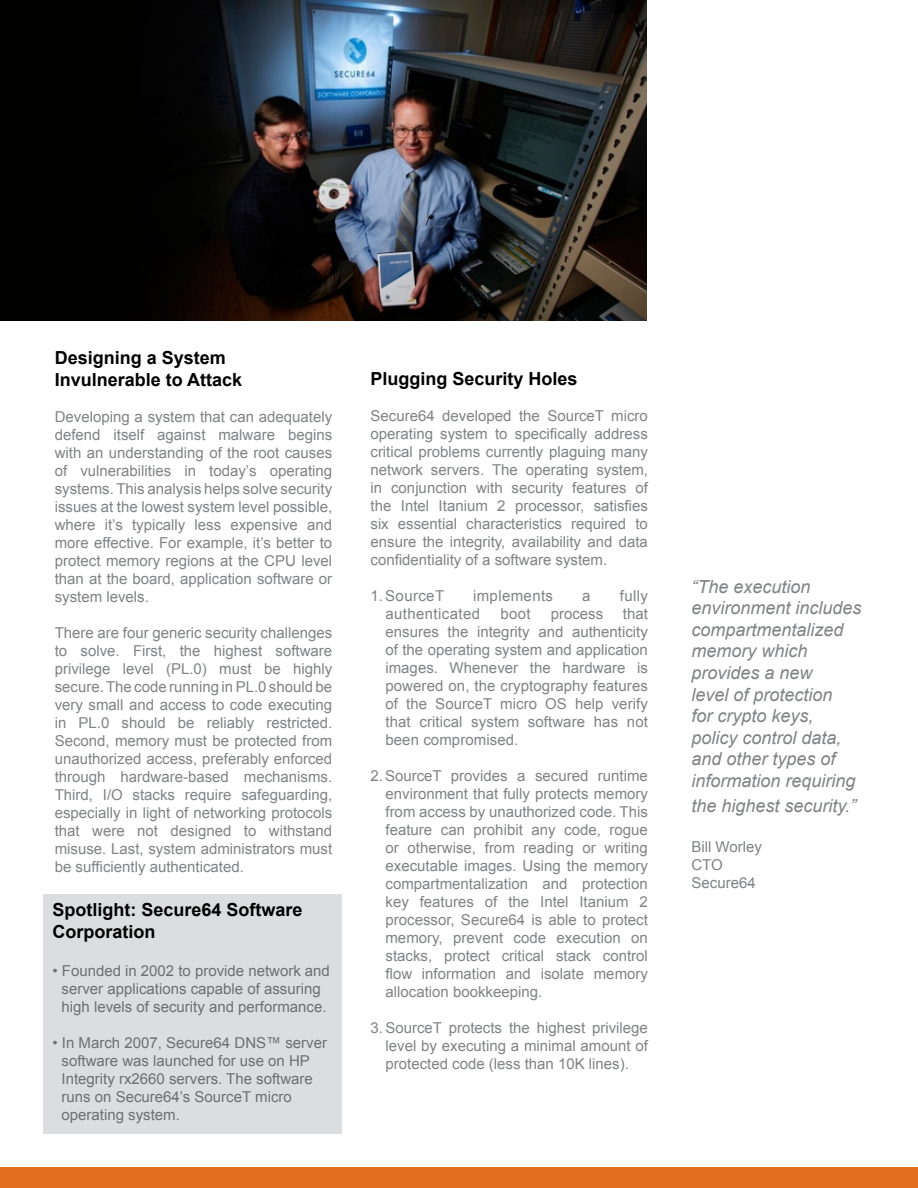
<style>
.page{position:relative;width:918px;height:1188px;background:#fff}
.page>*{position:absolute;margin:0;border:0;box-sizing:border-box;transform-origin:0 0}
.t1{font:italic 18px/21.6px "Arial";color:#808284}
.t2{font:700 18px/21.6px "Arial";color:#000}
.t3{font:15px/18px "Arial";color:#808284;text-align:justify}
.t4{font:15px/18px "Arial";color:#6d6f71;text-align:center}
.t5{font:15px "Arial";letter-spacing:.025em;color:#808284}
</style>
<div class="page">
<div style="left:0;top:1167px;width:918px;height:21px;background:#e36f1e"></div>
<div style="left:44px;top:894px;width:298px;height:240px;background:#dcddde"></div>
<img style="left:0;top:0;width:646px;height:321px">
<p class="t2" style="left:55px;top:348px;width:189px">Designing a System<br>Invulnerable to Attack</p>
<p class="t3" style="left:55px;top:408px;width:279px">Developing a system that can adequately defend itself against malware begins with an understanding of the root causes of vulnerabilities in today’s operating systems. This analysis helps solve security issues at the lowest system level possible, where it’s typically less expensive and more effective. For example, it’s better to protect memory regions at the CPU level than at the board, application software or system levels.</p>
<p class="t3" style="left:55px;top:624px;width:279px">There are four generic security challenges to solve. First, the highest software privilege level (PL.0) must be highly secure. The code running in PL.0 should be very small and access to code executing in PL.0 should be reliably restricted.<br>Second, memory must be protected from unauthorized access, preferably enforced through hardware-based mechanisms.<br>Third, I/O stacks require safeguarding, especially in light of networking protocols that were not designed to withstand misuse. Last, system administrators must be sufficiently authenticated.</p>
<p class="t2" style="left:52px;top:900px;width:252px">Spotlight: Secure64 Software<br>Corporation</p>
<p class="t4" style="left:52px;top:961px;width:279px">• Founded in 2002 to provide network and server applications capable of assuring high levels of security and performance.</p>
<p class="t4" style="left:62px;top:1033px;width:267px;text-align:left;text-indent:-9px">• In March 2007, Secure64 DNS™ server software was launched for use on HP<br>Integrity rx2660 servers. The software runs on Secure64’s SourceT micro operating system.</p>
<p class="t2" style="left:370px;top:369px;width:209px">Plugging Security Holes</p>
<p class="t3" style="left:370px;top:407px;width:279px">Secure64 developed the SourceT micro operating system to specifically address critical problems currently plaguing many network servers. The operating system, in conjunction with security features of the Intel Itanium 2 processor, satisfies six essential characteristics required to ensure the integrity, availability and data confidentiality of a software system.</p>
<p class="t5" style="left:370px;top:586px;width:75px">1. SourceT</p>
<p class="t5" style="left:473px;top:586px;width:82px">implements</p>
<p class="t3" style="left:582px;top:587px;width:10px">a</p>
<p class="t3" style="left:620px;top:587px;width:30px">fully</p>
<p class="t5" style="left:386px;top:604px;width:96px">authenticated</p>
<p class="t3" style="left:500px;top:605px;width:32px">boot</p>
<p class="t3" style="left:551px;top:605px;width:54px">process</p>
<p class="t3" style="left:386px;top:605px;width:264px;text-indent:237px">that ensures the integrity and authenticity of the operating system and application images. Whenever the hardware is powered on, the cryptography features of the SourceT micro OS help verify that critical system software has not been compromised.</p>
<p class="t3" style="left:386px;top:767px;width:264px;text-indent:-15px">2. SourceT provides a secured runtime environment that fully protects memory from access by unauthorized code. This feature can prohibit any code, rogue or otherwise, from reading or writing executable images. Using the memory compartmentalization and protection key features of the Intel Itanium 2 processor, Secure64 is able to protect memory, prevent code execution on stacks, protect critical stack control flow information and isolate memory allocation bookkeeping.</p>
<p class="t3" style="left:386px;top:1019px;width:264px;text-indent:-15px">3. SourceT protects the highest privilege level by executing a minimal amount of protected code (less than 10K lines).</p>
<p class="t1" style="left:692px;top:576px;width:172px">“The execution environment includes compartmentalized memory which provides a new<br>level of protection<br>for crypto keys, policy control data, and other types of information requiring</p>
<p class="t1" style="left:692px;top:795px;width:166px">the highest security.”</p>
<p class="t3" style="left:692px;top:838px;width:72px;text-align:left">Bill Worley<br>CTO<br>Secure64</p>
</div>
